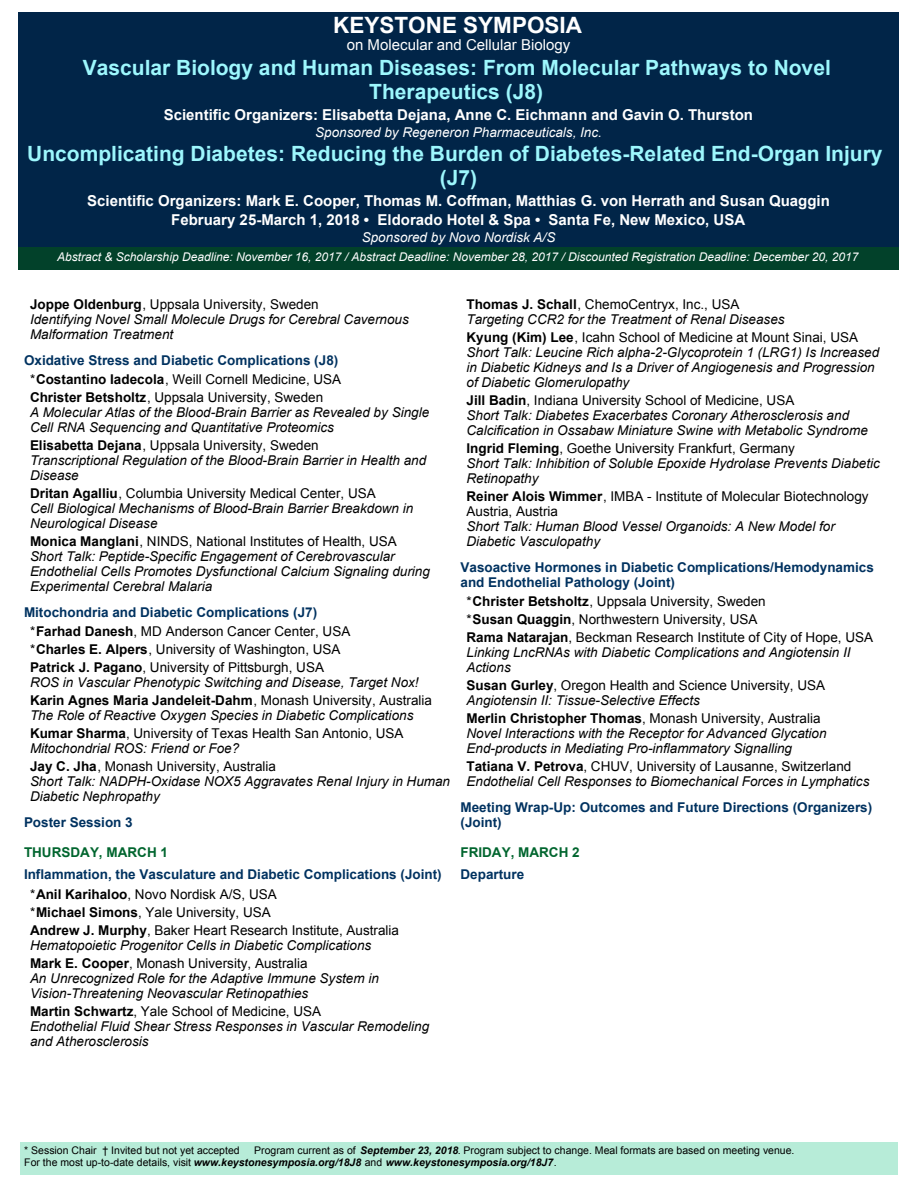
<style>
.page{position:relative;width:918px;height:1188px;background:#fff}
.page>*{position:absolute;margin:0;border:0;box-sizing:border-box;transform-origin:0 0}
.t1{font:700 22.5px "Arial";color:#fff}
.t2{font:700 21px/24px "Arial";color:#9df7fd;text-align:center}
.t3{font:700 15px/19.5px "Arial";color:#fff;text-align:center}
.t4{font:15px "Arial";color:#fff}
.t5{font:italic 13.5px/15px "Arial";color:#000}
.t6{font:13.5px/18px "Arial";color:#000}
.t7{font:700 13.5px/19.5px "Arial";color:#003260}
.t8{font:italic 13.5px "Arial";color:#fff}
.t9{font:700 13.5px "Arial";color:#00652e}
.t10{font:italic 12px "Arial";color:#fff}
.t11{font:10.5px/12px "Arial";color:#000}
.s1{font-weight:700;font-style:normal}
.s2{font-style:normal}
.s3{font-weight:400;color:#000}
.s4{color:#000}
.s5{font-weight:700}
.s6{font-style:italic}
.s7{font-weight:700;font-style:italic}
</style>
<div class="page">
<div style="left:20px;top:1142px;width:877px;height:33px;background:#b7ecd8"></div>
<div style="left:18px;top:12px;width:881px;height:236px;background:#012548"></div>
<div style="left:18px;top:248px;width:881px;height:22px;background:#02412a"></div>
<h1 class="t1" style="left:333px;top:17px;width:250px">KEYSTONE SYMPOSIA</h1>
<p class="t4" style="left:347px;top:39px;width:225px">on Molecular and Cellular Biology</p>
<h2 class="t2" style="left:83px;top:58px;width:750px">Vascular Biology and Human Diseases: From Molecular Pathways to Novel<br>Therapeutics (J8)</h2>
<p class="t3" style="left:164px;top:106px;width:591px">Scientific Organizers: Elisabetta Dejana, Anne C. Eichmann and Gavin O. Thurston</p>
<p class="t8" style="left:315px;top:127px;width:288px">Sponsored by Regeneron Pharmaceuticals, Inc.</p>
<h2 class="t2" style="left:27px;top:143px;width:857px">Uncomplicating Diabetes: Reducing the Burden of Diabetes-Related End-Organ Injury (J7)</h2>
<p class="t3" style="left:87px;top:192px;width:744px">Scientific Organizers: Mark E. Cooper, Thomas M. Coffman, Matthias G. von Herrath and Susan Quaggin<br>February 25-March 1, 2018 • Eldorado Hotel &amp; Spa • Santa Fe, New Mexico, USA</p>
<p class="t8" style="left:362px;top:232px;width:195px">Sponsored by Novo Nordisk A/S</p>
<p class="t10" style="left:57px;top:252px;width:803px">Abstract &amp; Scholarship Deadline: November 16, 2017 / Abstract Deadline: November 28, 2017 / Discounted Registration Deadline: December 20, 2017</p>
<p class="t5" style="left:30px;top:298px;width:380px"><span class="s1">Joppe Oldenburg</span><span class="s2">, Uppsala University, Sweden<br></span>Identifying Novel Small Molecule Drugs for Cerebral Cavernous<br>Malformation Treatment</p>
<p class="t7" style="left:24px;top:351px;width:319px;text-align:center">Oxidative Stress and Diabetic Complications (J8) <span class="s3">*</span><span class="s4">Costantino Iadecola</span><span class="s3">, Weill Cornell Medicine, USA</span></p>
<p class="t5" style="left:30px;top:391px;width:401px"><span class="s1">Christer Betsholtz</span><span class="s2">, Uppsala University, Sweden<br></span>A Molecular Atlas of the Blood-Brain Barrier as Revealed by Single<br>Cell RNA Sequencing and Quantitative Proteomics</p>
<p class="t5" style="left:30px;top:439px;width:398px"><span class="s1">Elisabetta Dejana</span><span class="s2">, Uppsala University, Sweden<br></span>Transcriptional Regulation of the Blood-Brain Barrier in Health and<br>Disease</p>
<p class="t5" style="left:30px;top:487px;width:385px"><span class="s1">Dritan Agalliu</span><span class="s2">, Columbia University Medical Center, USA<br></span>Cell Biological Mechanisms of Blood-Brain Barrier Breakdown in<br>Neurological Disease</p>
<p class="t5" style="left:30px;top:535px;width:401px"><span class="s1">Monica Manglani</span><span class="s2">, NINDS, National Institutes of Health, USA </span>Short Talk: Peptide-Specific Engagement of Cerebrovascular Endothelial Cells Promotes Dysfunctional Calcium Signaling during Experimental Cerebral Malaria</p>
<p class="t7" style="left:30px;top:603px;width:322px;text-indent:-6px">Mitochondria and Diabetic Complications (J7) <span class="s3">*</span><span class="s4">Farhad Danesh</span><span class="s3">, MD Anderson Cancer Center, USA</span></p>
<p class="t6" style="left:30px;top:642px;width:312px">*<span class="s5">Charles E. Alpers</span>, University of Washington, USA<br><span class="s5">Patrick J. Pagano</span>, University of Pittsburgh, USA</p>
<p class="t5" style="left:30px;top:674px;width:404px;line-height:18px">ROS in Vascular Phenotypic Switching and Disease, Target Nox!<br><span class="s1">Karin Agnes Maria Jandeleit-Dahm</span><span class="s2">, Monash University, Australia</span></p>
<p class="t5" style="left:30px;top:707px;width:385px;line-height:18px">The Role of Reactive Oxygen Species in Diabetic Complications<br><span class="s1">Kumar Sharma</span><span class="s2">, University of Texas Health San Antonio, USA</span></p>
<p class="t5" style="left:30px;top:740px;width:248px;line-height:18px">Mitochondrial ROS: Friend or Foe?<br><span class="s1">Jay C. Jha</span><span class="s2">, Monash University, Australia</span></p>
<p class="t5" style="left:30px;top:775px;width:422px">Short Talk: NADPH-Oxidase NOX5 Aggravates Renal Injury in Human<br>Diabetic Nephropathy</p>
<p class="t7" style="left:24px;top:813px;width:110px">Poster Session 3</p>
<p class="t9" style="left:24px;top:847px;width:146px">THURSDAY, MARCH 1</p>
<p class="t7" style="left:30px;top:866px;width:413px;text-indent:-6px">Inflammation, the Vasculature and Diabetic Complications (Joint) <span class="s3">*</span><span class="s4">Anil Karihaloo</span><span class="s3">, Novo Nordisk A/S, USA</span></p>
<p class="t6" style="left:30px;top:904px;width:371px">*<span class="s5">Michael Simons</span>, Yale University, USA<br><span class="s5">Andrew J. Murphy</span>, Baker Heart Research Institute, Australia</p>
<p class="t5" style="left:30px;top:937px;width:343px;line-height:18px">Hematopoietic Progenitor Cells in Diabetic Complications<br><span class="s1">Mark E. Cooper</span><span class="s2">, Monash University, Australia</span></p>
<p class="t5" style="left:30px;top:971px;width:350px">An Unrecognized Role for the Adaptive Immune System in<br>Vision-Threatening Neovascular Retinopathies</p>
<p class="t5" style="left:30px;top:1004px;width:401px"><span class="s1">Martin Schwartz</span><span class="s2">, Yale School of Medicine, USA<br></span>Endothelial Fluid Shear Stress Responses in Vascular Remodeling and Atherosclerosis</p>
<p class="t5" style="left:466px;top:298px;width:320px"><span class="s1">Thomas J. Schall</span><span class="s2">, ChemoCentryx, Inc., USA<br></span>Targeting CCR2 for the Treatment of Renal Diseases</p>
<p class="t5" style="left:466px;top:331px;width:414px"><span class="s1">Kyung (Kim) Lee</span><span class="s2">, Icahn School of Medicine at Mount Sinai, USA </span>Short Talk: Leucine Rich alpha-2-Glycoprotein 1 (LRG1) Is Increased in Diabetic Kidneys and Is a Driver of Angiogenesis and Progression of Diabetic Glomerulopathy</p>
<p class="t5" style="left:466px;top:394px;width:403px"><span class="s1">Jill Badin</span><span class="s2">, Indiana University School of Medicine, USA<br></span>Short Talk: Diabetes Exacerbates Coronary Atherosclerosis and<br>Calcification in Ossabaw Miniature Swine with Metabolic Syndrome</p>
<p class="t5" style="left:466px;top:442px;width:415px"><span class="s1">Ingrid Fleming</span><span class="s2">, Goethe University Frankfurt, Germany<br></span>Short Talk: Inhibition of Soluble Epoxide Hydrolase Prevents Diabetic<br>Retinopathy</p>
<p class="t6" style="left:466px;top:490px;width:404px;line-height:15px"><span class="s5">Reiner Alois Wimmer</span>, IMBA - Institute of Molecular Biotechnology<br>Austria, Austria</p>
<p class="t5" style="left:466px;top:520px;width:370px">Short Talk: Human Blood Vessel Organoids: A New Model for<br>Diabetic Vasculopathy</p>
<p class="t7" style="left:460px;top:561px;width:415px;line-height:15px">Vasoactive Hormones in Diabetic Complications/Hemodynamics and Endothelial Pathology (Joint)</p>
<p class="t6" style="left:466px;top:594px;width:408px">*<span class="s5">Christer Betsholtz</span>, Uppsala University, Sweden<br>*<span class="s5">Susan Quaggin</span>, Northwestern University, USA<br><span class="s5">Rama Natarajan</span>, Beckman Research Institute of City of Hope, USA</p>
<p class="t5" style="left:466px;top:646px;width:386px">Linking LncRNAs with Diabetic Complications and Angiotensin II<br>Actions</p>
<p class="t6" style="left:466px;top:679px;width:360px;line-height:15px"><span class="s5">Susan Gurley</span>, Oregon Health and Science University, USA<br><span class="s6">Angiotensin II: Tissue-Selective Effects</span></p>
<p class="t5" style="left:466px;top:712px;width:362px"><span class="s1">Merlin Christopher Thomas</span><span class="s2">, Monash University, Australia<br></span>Novel Interactions with the Receptor for Advanced Glycation<br>End-products in Mediating Pro-inflammatory Signalling</p>
<p class="t5" style="left:466px;top:760px;width:404px"><span class="s1">Tatiana V. Petrova</span><span class="s2">, CHUV, University of Lausanne, Switzerland<br></span>Endothelial Cell Responses to Biomechanical Forces in Lymphatics</p>
<p class="t7" style="left:460px;top:801px;width:413px;line-height:15px">Meeting Wrap-Up: Outcomes and Future Directions (Organizers) (Joint)</p>
<p class="t9" style="left:460px;top:847px;width:121px">FRIDAY, MARCH 2</p>
<p class="t7" style="left:460px;top:866px;width:65px">Departure</p>
<p class="t11" style="left:24px;top:1145px;width:217px">* Session Chair † Invited but not yet accepted</p>
<p class="t11" style="left:24px;top:1145px;width:772px;text-indent:230px">Program current as of <span class="s7">September 23, 2018</span>. Program subject to change. Meal formats are based on meeting venue.<br>For the most up-to-date details, visit <span class="s7">www.keystonesymposia.org/18J8</span> and <span class="s7">www.keystonesymposia.org/18J7</span>.</p>
</div>
